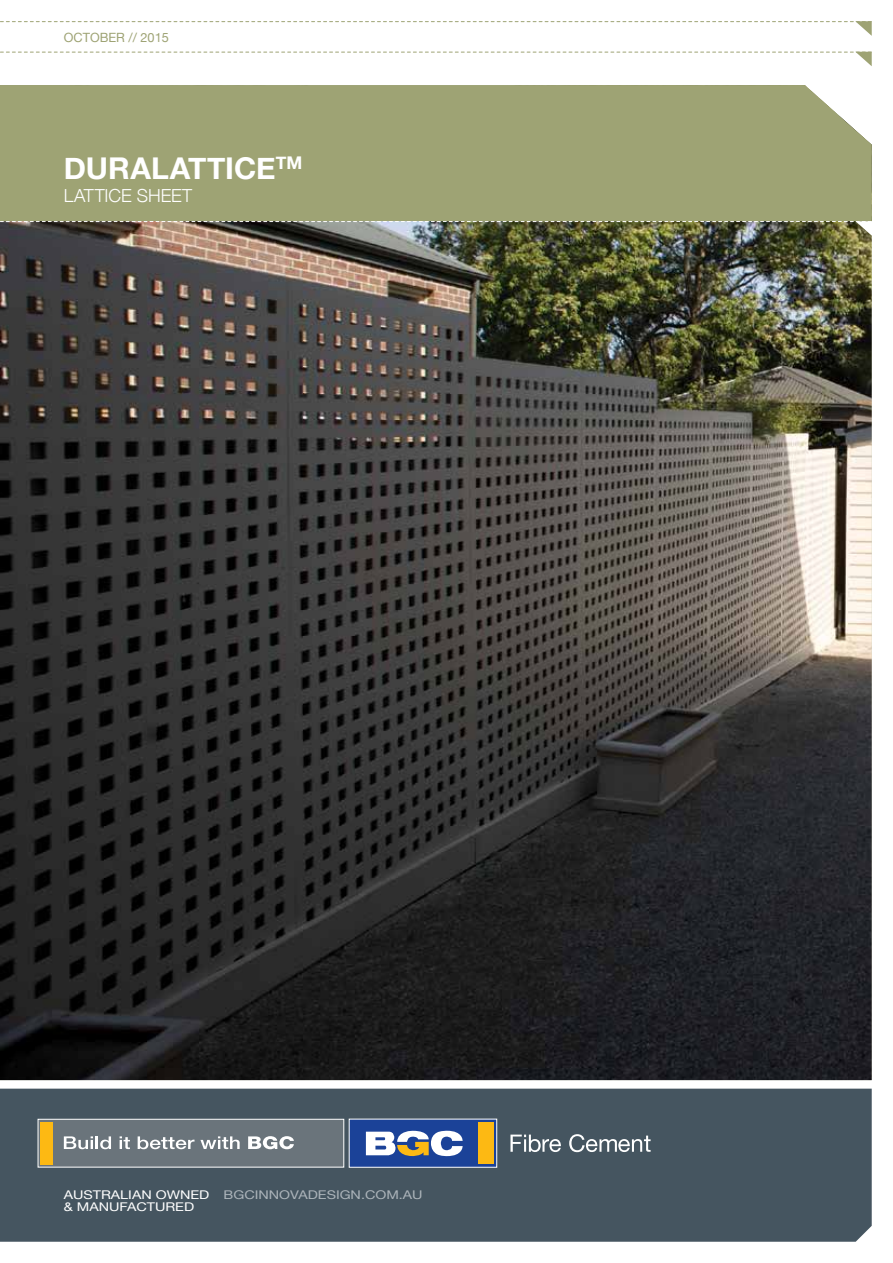
<style>
.page{position:relative;width:893px;height:1263px;background:#fff}
.page>*{position:absolute;margin:0;border:0;box-sizing:border-box;transform-origin:0 0}
.t1{font:700 30px "Helvetica Neue";color:#fff}
.t2{font:300 18px "Helvetica Neue";letter-spacing:-.005em;color:#fff}
.t3{font:12.75px "Helvetica Neue";color:#9ea374}
.t4{font:12px/12px "Helvetica Neue";color:#fff;scale:1.2 1}
.t5{font:12px "Helvetica Neue";color:#acb4ba;scale:1.2 1}
</style>
<div class="page">
<img style="left:0;top:221px;width:872px;height:859px">
<div style="left:0;top:85px;width:872px;height:136px;background:#9ea374"></div>
<div style="left:0;top:1089px;width:872px;height:153px;background:#455560"></div>
<svg style="left:0;top:21px;width:872px;height:15px"></svg>
<svg style="left:0;top:52px;width:872px;height:14px"></svg>
<svg style="left:0;top:221px;width:871px;height:1px"></svg>
<div style="left:38px;top:1119px;width:306px;height:48px;background:#6a747b;border:1px solid #fff"></div>
<div style="left:41px;top:1122px;width:12px;height:42px;background:#fdb913"></div>
<svg style="left:64px;top:1136px;width:47px;height:13px"></svg>
<svg style="left:120px;top:1136px;width:10px;height:13px"></svg>
<svg style="left:138px;top:1136px;width:102px;height:13px"></svg>
<svg style="left:248px;top:1136px;width:46px;height:13px"></svg>
<div style="left:349px;top:1119px;width:148px;height:48px;background:#1b4298"></div>
<div style="left:478px;top:1122px;width:15px;height:42px;background:#fdb913"></div>
<svg style="left:366px;top:1130px;width:97px;height:26px"></svg>
<svg style="left:510px;top:1134px;width:51px;height:18px"></svg>
<svg style="left:569px;top:1134px;width:82px;height:18px"></svg>
<p class="t3" style="left:64px;top:28px;width:107px">OCTOBER // 2015</p>
<h1 class="t1" style="left:64px;top:144px;width:240px">DURALATTICE<sup>TM</sup></h1>
<h2 class="t2" style="left:64px;top:181px;width:130px">LATTICE SHEET</h2>
<p class="t4" style="left:64px;top:1189px;width:123px">AUSTRALIAN OWNED &amp; MANUFACTURED</p>
<p class="t5" style="left:224px;top:1186px;width:167px">BGCINNOVADESIGN.COM.AU</p>
</div>
